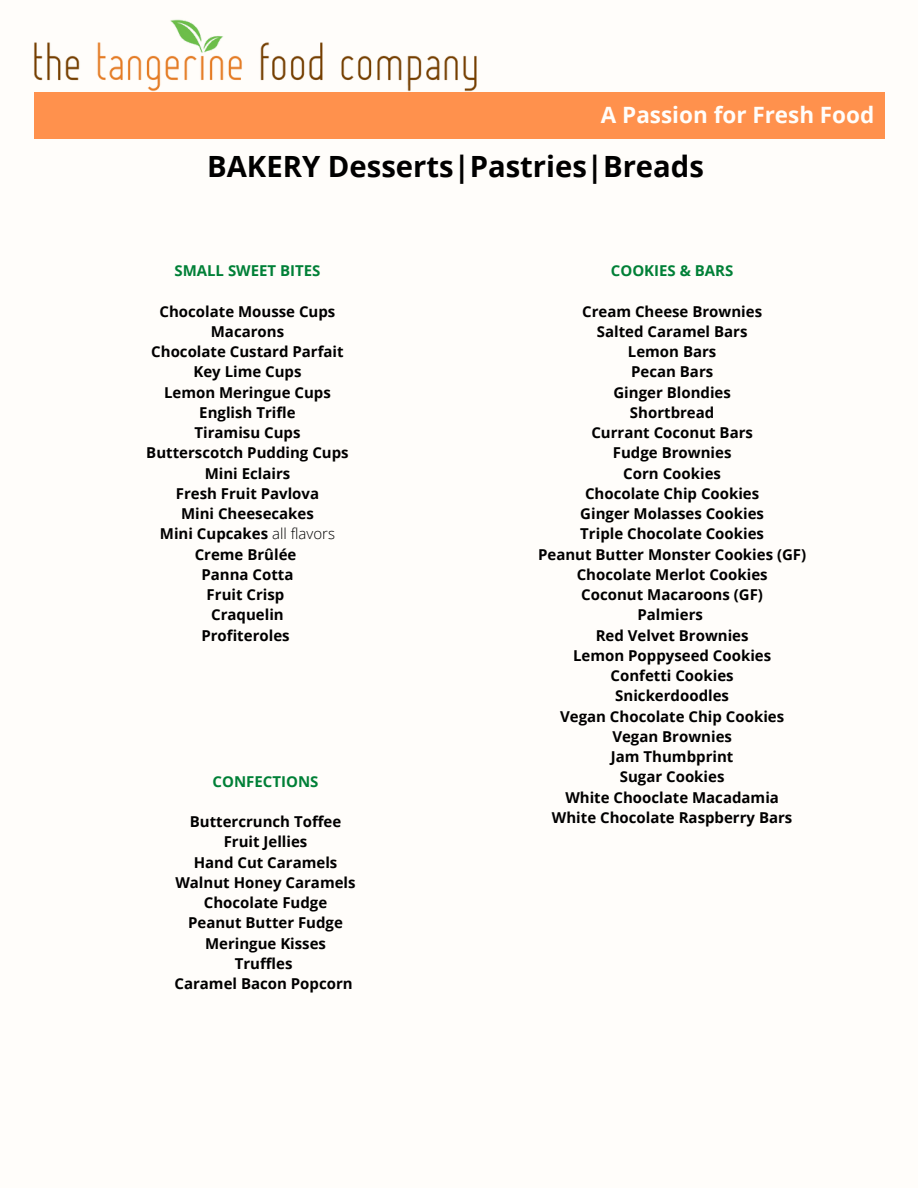
<style>
.page{position:relative;width:918px;height:1188px;background:#fffdfa}
.page>*{position:absolute;margin:0;border:0;box-sizing:border-box;transform-origin:0 0}
.t1{font:700 29.25px "Open Sans";color:#000}
.t2{font:700 22.5px "Open Sans";color:#fffdfa}
.t3{font:700 15px/20.2px "Open Sans";color:#000;text-align:center}
.t4{font:700 15px "Open Sans";color:#008037}
.s1{font-weight:300}
</style>
<div class="page">
<div style="left:34px;top:92px;width:851px;height:46px;background:#ff914d"></div>
<img style="left:34px;top:19px;width:443px;height:73px">
<p class="t2" style="left:601px;top:99px;width:275px">A Passion for Fresh Food</p>
<h2 class="t1" style="left:207px;top:146px;width:498px">BAKERY Desserts|Pastries|Breads</h2>
<h3 class="t4" style="left:174px;top:260px;width:148px">SMALL SWEET BITES</h3>
<p class="t3" style="left:160px;top:301px;width:177px">Chocolate Mousse Cups</p>
<p class="t3" style="left:211px;top:321px;width:75px">Macarons</p>
<p class="t3" style="left:151px;top:341px;width:194px">Chocolate Custard Parfait</p>
<p class="t3" style="left:193px;top:361px;width:110px">Key Lime Cups</p>
<p class="t3" style="left:164px;top:382px;width:168px">Lemon Meringue Cups</p>
<p class="t3" style="left:199px;top:402px;width:98px">English Trifle</p>
<p class="t3" style="left:194px;top:422px;width:107px">Tiramisu Cups</p>
<p class="t3" style="left:146px;top:442px;width:204px">Butterscotch Pudding Cups</p>
<p class="t3" style="left:205px;top:463px;width:87px">Mini Eclairs</p>
<p class="t3" style="left:176px;top:483px;width:145px">Fresh Fruit Pavlova</p>
<p class="t3" style="left:181px;top:503px;width:134px">Mini Cheesecakes</p>
<p class="t3" style="left:160px;top:523px;width:177px">Mini Cupcakes <span class="s1">all flavors</span></p>
<p class="t3" style="left:195px;top:544px;width:103px">Creme Brûlée</p>
<p class="t3" style="left:201px;top:564px;width:94px">Panna Cotta</p>
<p class="t3" style="left:207px;top:584px;width:79px">Fruit Crisp</p>
<p class="t3" style="left:211px;top:604px;width:74px">Craquelin</p>
<p class="t3" style="left:201px;top:625px;width:90px">Profiteroles</p>
<h3 class="t4" style="left:213px;top:771px;width:107px">CONFECTIONS</h3>
<h4 class="t3" style="left:174px;top:811px;width:183px">Buttercrunch Toffee<br>Fruit Jellies<br>Hand Cut Caramels<br>Walnut Honey Caramels<br>Chocolate Fudge<br>Peanut Butter Fudge<br>Meringue Kisses<br>Truffles<br>Caramel Bacon Popcorn</h4>
<h3 class="t4" style="left:611px;top:260px;width:124px">COOKIES &amp; BARS</h3>
<h4 class="t3" style="left:538px;top:301px;width:270px">Cream Cheese Brownies<br>Salted Caramel Bars<br>Lemon Bars<br>Pecan Bars<br>Ginger Blondies<br>Shortbread<br>Currant Coconut Bars<br>Fudge Brownies<br>Corn Cookies<br>Chocolate Chip Cookies<br>Ginger Molasses Cookies<br>Triple Chocolate Cookies<br>Peanut Butter Monster Cookies (GF)<br>Chocolate Merlot Cookies<br>Coconut Macaroons (GF)<br>Palmiers<br>Red Velvet Brownies<br>Lemon Poppyseed Cookies<br>Confetti Cookies<br>Snickerdoodles<br>Vegan Chocolate Chip Cookies<br>Vegan Brownies<br>Jam Thumbprint<br>Sugar Cookies<br>White Chooclate Macadamia<br>White Chocolate Raspberry Bars</h4>
</div>
